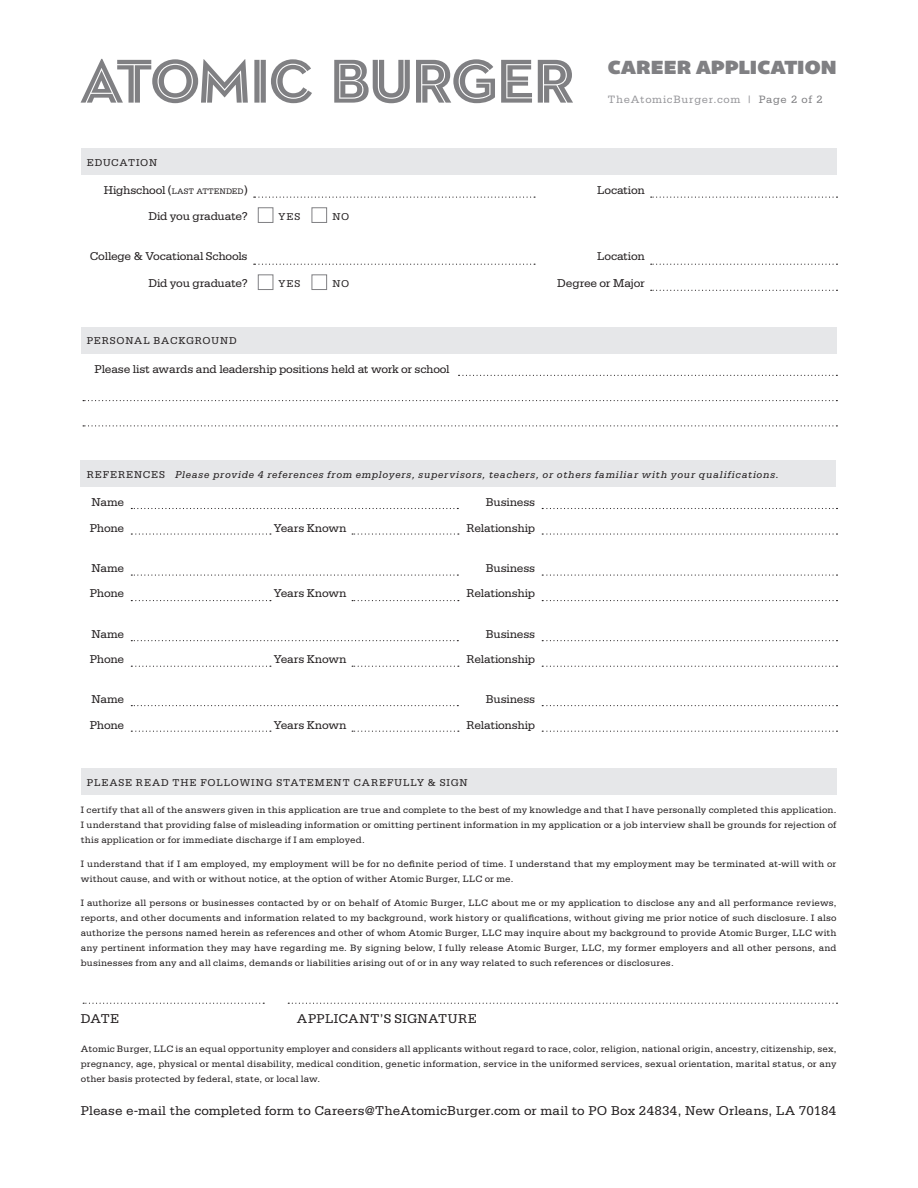
<style>
.page{position:relative;width:918px;height:1188px;background:#fff}
.page>*{position:absolute;margin:0;border:0;box-sizing:border-box;transform-origin:0 0}
.t1{font:19.5px "Bemio";letter-spacing:.005em;color:#808083}
.Body{font:13.5px "Serifa";letter-spacing:.01em;color:#231f20}
.Body_Small{font:12px "Serifa";letter-spacing:-.015em;color:#231f20}
.t2{font:11.25px "Serifa";letter-spacing:.06em;color:#97979b}
.Subhead_Small{font:italic 10.5px "Serifa";letter-spacing:.075em;color:#231f20}
.Subhead_Small-2{font:10.5px "Serifa";letter-spacing:.085em;color:#231f20}
.Subhead_Small-3{font:10.5px "Serifa";letter-spacing:.065em;color:#231f20}
.Legal{font:9.75px/15px "Serifa";letter-spacing:.015em;color:#231f20;text-align:justify}
.s1{color:#808083}
.s2{font-size:8.4px}
.s3{font-style:normal}
</style>
<div class="page">
<svg style="left:81px;top:59px;width:167px;height:44px"></svg>
<svg style="left:254px;top:59px;width:58px;height:44px"></svg>
<svg style="left:334px;top:60px;width:76px;height:43px"></svg>
<svg style="left:501px;top:60px;width:31px;height:43px"></svg>
<svg style="left:538px;top:60px;width:35px;height:43px"></svg>
<svg style="left:416px;top:59px;width:79px;height:44px"></svg>
<div style="left:81px;top:327px;width:755px;height:26px;background:#e6e7e9"></div>
<svg style="left:459px;top:375px;width:378px;height:1px"></svg>
<svg style="left:83px;top:400px;width:754px;height:1px"></svg>
<svg style="left:83px;top:425px;width:754px;height:1px"></svg>
<div style="left:81px;top:148px;width:756px;height:27px;background:#e6e7e9"></div>
<svg style="left:254px;top:264px;width:281px;height:1px"></svg>
<svg style="left:254px;top:197px;width:281px;height:1px"></svg>
<svg style="left:651px;top:264px;width:186px;height:1px"></svg>
<svg style="left:651px;top:197px;width:186px;height:1px"></svg>
<svg style="left:651px;top:290px;width:186px;height:1px"></svg>
<div style="left:258px;top:275px;width:15px;height:15px;border:1px solid #808083"></div>
<div style="left:312px;top:275px;width:15px;height:15px;border:1px solid #808083"></div>
<div style="left:258px;top:208px;width:15px;height:15px;border:1px solid #808083"></div>
<div style="left:312px;top:208px;width:15px;height:15px;border:1px solid #808083"></div>
<svg style="left:83px;top:1003px;width:181px;height:1px"></svg>
<div style="left:81px;top:769px;width:756px;height:26px;background:#e6e7e9"></div>
<svg style="left:288px;top:1003px;width:549px;height:1px"></svg>
<div style="left:81px;top:461px;width:755px;height:26px;background:#e6e7e9"></div>
<svg style="left:131px;top:533px;width:140px;height:2px"></svg>
<svg style="left:131px;top:600px;width:140px;height:1px"></svg>
<svg style="left:131px;top:666px;width:140px;height:1px"></svg>
<svg style="left:131px;top:731px;width:140px;height:1px"></svg>
<svg style="left:352px;top:533px;width:107px;height:2px"></svg>
<svg style="left:352px;top:600px;width:107px;height:1px"></svg>
<svg style="left:352px;top:666px;width:107px;height:1px"></svg>
<svg style="left:352px;top:731px;width:107px;height:1px"></svg>
<svg style="left:131px;top:508px;width:327px;height:1px"></svg>
<svg style="left:131px;top:575px;width:327px;height:1px"></svg>
<svg style="left:131px;top:640px;width:327px;height:1px"></svg>
<svg style="left:131px;top:705px;width:327px;height:1px"></svg>
<svg style="left:542px;top:508px;width:295px;height:1px"></svg>
<svg style="left:542px;top:575px;width:295px;height:1px"></svg>
<svg style="left:542px;top:640px;width:295px;height:1px"></svg>
<svg style="left:542px;top:705px;width:295px;height:1px"></svg>
<svg style="left:542px;top:533px;width:295px;height:2px"></svg>
<svg style="left:542px;top:600px;width:295px;height:1px"></svg>
<svg style="left:542px;top:666px;width:295px;height:1px"></svg>
<svg style="left:542px;top:731px;width:295px;height:1px"></svg>
<h1 class="t1" style="left:608px;top:51px;width:230px">CAREER APPLICATION</h1>
<p class="t2" style="left:608px;top:93px;width:216px">TheAtomicBurger.com | <span class="s1">Page 2 of 2</span></p>
<p class="Subhead_Small-3" style="left:87px;top:156px;width:72px">EDUCATION</p>
<p class="Body_Small" style="left:104px;top:184px;width:145px">Highschool (<span class="s2">LAST ATTENDED</span>)</p>
<p class="Body_Small" style="left:597px;top:184px;width:49px">Location</p>
<p class="Body_Small" style="left:148px;top:209px;width:101px">Did you graduate?</p>
<p class="Subhead_Small-2" style="left:279px;top:211px;width:23px">YES</p>
<p class="Subhead_Small-2" style="left:333px;top:211px;width:18px">NO</p>
<p class="Body_Small" style="left:90px;top:250px;width:159px">College &amp; Vocational Schools</p>
<p class="Body_Small" style="left:597px;top:250px;width:49px">Location</p>
<p class="Body_Small" style="left:148px;top:276px;width:101px">Did you graduate?</p>
<p class="Subhead_Small-2" style="left:279px;top:278px;width:23px">YES</p>
<p class="Subhead_Small-2" style="left:333px;top:278px;width:18px">NO</p>
<p class="Body_Small" style="left:557px;top:276px;width:89px">Degree or Major</p>
<p class="Subhead_Small-2" style="left:87px;top:335px;width:152px">PERSONAL BACKGROUND</p>
<p class="Body_Small" style="left:95px;top:362px;width:357px">Please list awards and leadership positions held at work or school</p>
<p class="Subhead_Small" style="left:87px;top:469px;width:693px"><span class="s3">REFERENCES</span> Please provide 4 references from employers, supervisors, teachers, or others familiar with your qualifications.</p>
<p class="Body_Small" style="left:91px;top:496px;width:34px">Name</p>
<p class="Body_Small" style="left:486px;top:496px;width:51px">Business</p>
<p class="Body_Small" style="left:90px;top:521px;width:36px">Phone</p>
<p class="Body_Small" style="left:274px;top:521px;width:74px">Years Known</p>
<p class="Body_Small" style="left:467px;top:521px;width:70px">Relationship</p>
<p class="Body_Small" style="left:91px;top:561px;width:34px">Name</p>
<p class="Body_Small" style="left:486px;top:561px;width:51px">Business</p>
<p class="Body_Small" style="left:90px;top:587px;width:36px">Phone</p>
<p class="Body_Small" style="left:274px;top:587px;width:74px">Years Known</p>
<p class="Body_Small" style="left:467px;top:587px;width:70px">Relationship</p>
<p class="Body_Small" style="left:91px;top:627px;width:34px">Name</p>
<p class="Body_Small" style="left:486px;top:627px;width:51px">Business</p>
<p class="Body_Small" style="left:90px;top:652px;width:36px">Phone</p>
<p class="Body_Small" style="left:274px;top:652px;width:74px">Years Known</p>
<p class="Body_Small" style="left:467px;top:652px;width:70px">Relationship</p>
<p class="Body_Small" style="left:91px;top:693px;width:34px">Name</p>
<p class="Body_Small" style="left:486px;top:693px;width:51px">Business</p>
<p class="Body_Small" style="left:90px;top:718px;width:36px">Phone</p>
<p class="Body_Small" style="left:274px;top:718px;width:74px">Years Known</p>
<p class="Body_Small" style="left:467px;top:718px;width:70px">Relationship</p>
<p class="Subhead_Small-2" style="left:87px;top:777px;width:382px">PLEASE READ THE FOLLOWING STATEMENT CAREFULLY &amp; SIGN</p>
<p class="Legal" style="left:81px;top:802px;width:757px">I certify that all of the answers given in this application are true and complete to the best of my knowledge and that I have personally completed this application.<br>I understand that providing false of misleading information or omitting pertinent information in my application or a job interview shall be grounds for rejection of this application or for immediate discharge if I am employed.</p>
<p class="Legal" style="left:81px;top:856px;width:757px">I understand that if I am employed, my employment will be for no definite period of time. I understand that my employment may be terminated at-will with or without cause, and with or without notice, at the option of wither Atomic Burger, LLC or me.</p>
<p class="Legal" style="left:81px;top:895px;width:757px">I authorize all persons or businesses contacted by or on behalf of Atomic Burger, LLC about me or my application to disclose any and all performance reviews, reports, and other documents and information related to my background, work history or qualifications, without giving me prior notice of such disclosure. I also authorize the persons named herein as references and other of whom Atomic Burger, LLC may inquire about my background to provide Atomic Burger, LLC with any pertinent information they may have regarding me. By signing below, I fully release Atomic Burger, LLC, my former employers and all other persons, and businesses from any and all claims, demands or liabilities arising out of or in any way related to such references or disclosures.</p>
<p class="Body" style="left:81px;top:1011px;width:40px">DATE</p>
<p class="Body" style="left:297px;top:1011px;width:181px">APPLICANT’S SIGNATURE</p>
<p class="Legal" style="left:81px;top:1041px;width:757px">Atomic Burger, LLC is an equal opportunity employer and considers all applicants without regard to race, color, religion, national origin, ancestry, citizenship, sex, pregnancy, age, physical or mental disability, medical condition, genetic information, service in the uniformed services, sexual orientation, marital status, or any other basis protected by federal, state, or local law.</p>
<p class="Body" style="left:81px;top:1103px;width:757px">Please e-mail the completed form to Careers@TheAtomicBurger.com or mail to PO Box 24834, New Orleans, LA 70184</p>
</div>
